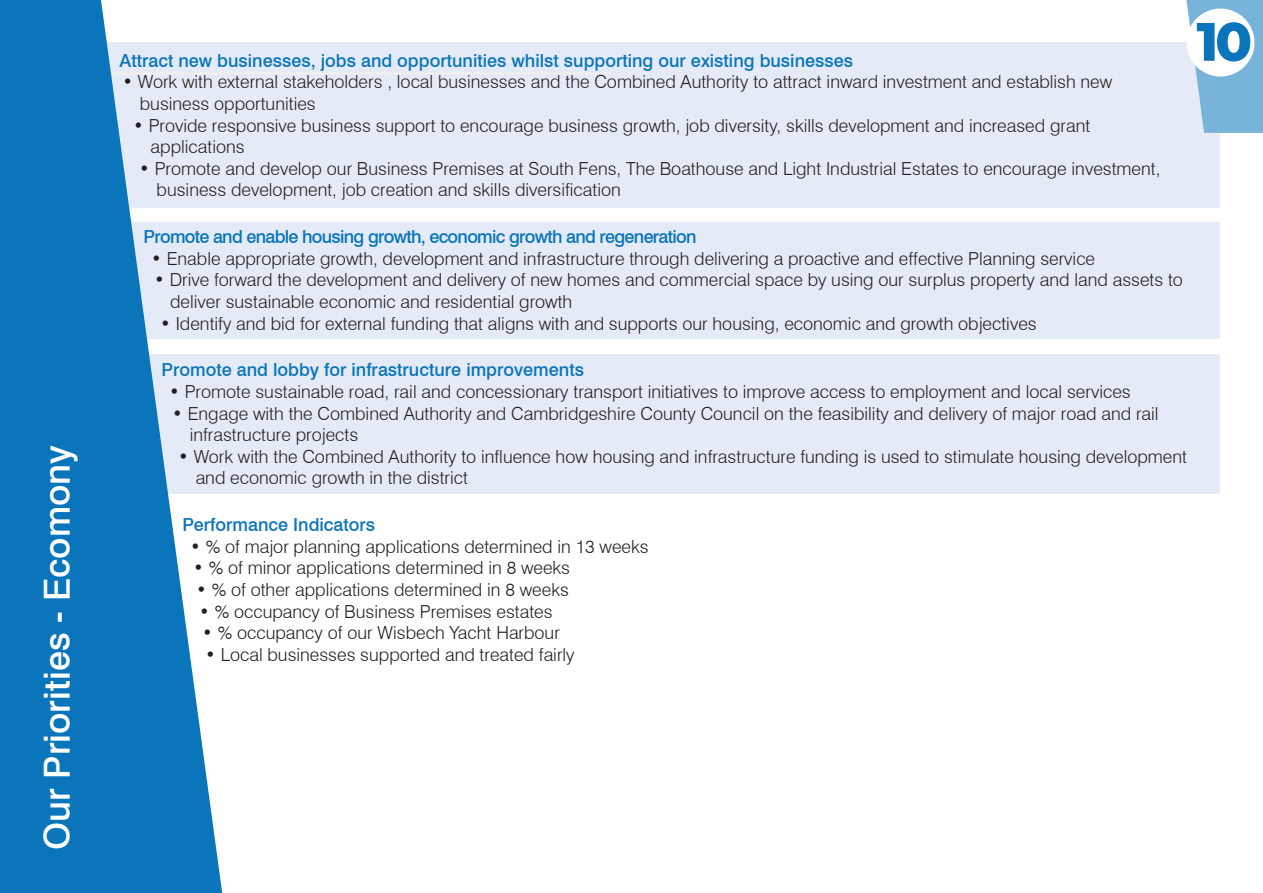
<style>
.page{position:relative;width:1263px;height:893px;background:#fff}
.page>*{position:absolute;margin:0;border:0;box-sizing:border-box;transform-origin:0 0}
.t1{font:800 54px "Montserrat";color:#0a75bb}
.t2{font:500 36px "Swiss 721 BT";color:#fff}
.t3{font:300 18px/21.6px "Swiss 721 BT";color:#231f20}
.t4{font:500 18px "Swiss 721 BT";color:#0a75bb}
.t5{font:500 18px "Swiss 721 BT";letter-spacing:-.04em;color:#0a75bb}
</style>
<div class="page">
<div style="left:43px;top:354px;width:1177px;height:140px;background:#e5ebf6"></div>
<div style="left:43px;top:223px;width:1177px;height:116px;background:#e5ebf6"></div>
<div style="left:43px;top:43px;width:1177px;height:165px;background:#e5ebf6"></div>
<hr style="left:104px;top:73px;width:507px;height:1px;background:#f6f0ea">
<svg style="left:0;top:0;width:222px;height:893px;fill:#0a75bb"></svg>
<svg style="left:1186px;top:0;width:77px;height:133px"></svg>
<div style="left:1186px;top:9px;width:68px;height:68px;background:#fff;border-radius:50%"></div>
<p class="t2" style="left:35px;top:850px;width:407px;rotate:-90deg">Our Priorities - Ecomony</p>
<p class="t4" style="left:119px;top:49px;width:735px">Attract new businesses, jobs and opportunities whilst supporting our existing businesses</p>
<p class="t3" style="left:122px;top:71px;width:991px">• Work with external stakeholders , local businesses and the Combined Authority to attract inward investment and establish new</p>
<p class="t3" style="left:140px;top:93px;width:177px">business opportunities</p>
<p class="t3" style="left:133px;top:114px;width:958px">• Provide responsive business support to encourage business growth, job diversity, skills development and increased grant</p>
<p class="t3" style="left:151px;top:136px;width:96px">applications</p>
<p class="t3" style="left:139px;top:157px;width:1023px">• Promote and develop our Business Premises at South Fens, The Boathouse and Light Industrial Estates to encourage investment,</p>
<p class="t3" style="left:157px;top:179px;width:466px">business development, job creation and skills diversification</p>
<p class="t5" style="left:143px;top:226px;width:554px">Promote and enable housing growth, economic growth and regeneration</p>
<p class="t3" style="left:151px;top:247px;width:945px">• Enable appropriate growth, development and infrastructure through delivering a proactive and effective Planning service</p>
<p class="t3" style="left:170px;top:269px;width:1014px;text-indent:-16px">• Drive forward the development and delivery of new homes and commercial space by using our surplus property and land assets to deliver sustainable economic and residential growth</p>
<p class="t3" style="left:160px;top:312px;width:878px">• Identify and bid for external funding that aligns with and supports our housing, economic and growth objectives</p>
<p class="t4" style="left:161px;top:359px;width:424px">Promote and lobby for infrastructure improvements</p>
<p class="t3" style="left:169px;top:381px;width:963px">• Promote sustainable road, rail and concessionary transport initiatives to improve access to employment and local services</p>
<p class="t3" style="left:172px;top:402px;width:988px">• Engage with the Combined Authority and Cambridgeshire County Council on the feasibility and delivery of major road and rail</p>
<p class="t3" style="left:190px;top:424px;width:170px">infrastructure projects</p>
<p class="t3" style="left:196px;top:445px;width:993px;text-indent:-17px">• Work with the Combined Authority to influence how housing and infrastructure funding is used to stimulate housing development and economic growth in the district</p>
<p class="t4" style="left:182px;top:514px;width:194px">Performance Indicators</p>
<p class="t3" style="left:190px;top:535px;width:460px">• % of major planning applications determined in 13 weeks</p>
<p class="t3" style="left:193px;top:557px;width:378px">• % of minor applications determined in 8 weeks</p>
<p class="t3" style="left:196px;top:579px;width:374px">• % of other applications determined in 8 weeks</p>
<p class="t3" style="left:199px;top:600px;width:355px">• % occupancy of Business Premises estates</p>
<p class="t3" style="left:202px;top:622px;width:359px">• % occupancy of our Wisbech Yacht Harbour</p>
<p class="t3" style="left:205px;top:643px;width:371px">• Local businesses supported and treated fairly</p>
<p class="t1" style="left:1196px;top:2px;width:57px">10</p>
</div>
